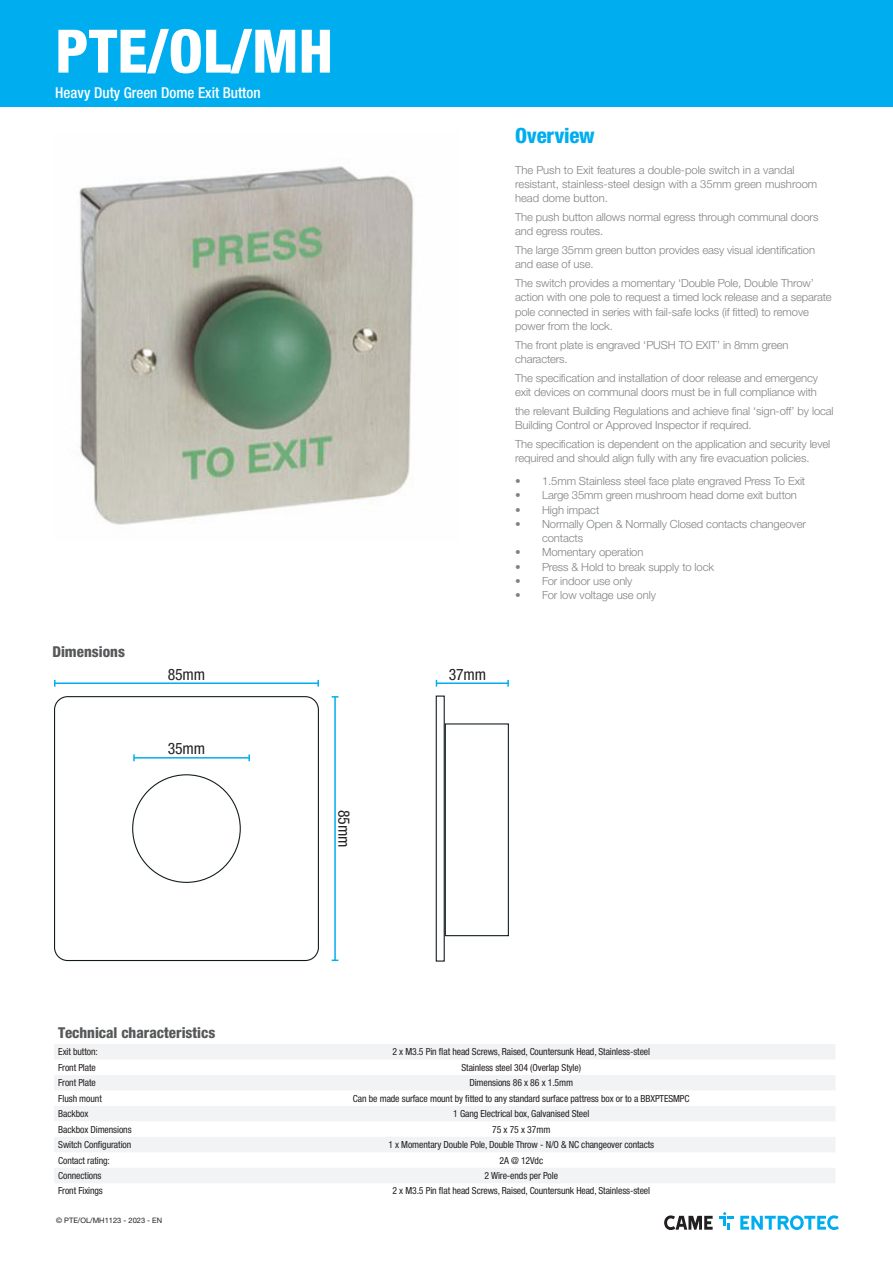
<style>
.page{position:relative;width:893px;height:1263px;background:#fff}
.page>*{position:absolute;margin:0;border:0;box-sizing:border-box;transform-origin:0 0}
.Name{font:800 condensed 60px "Helvetica Neue LTW1 G";color:#fff}
.Presentation{font:800 condensed 21px "Helvetica Neue LTW1 G";letter-spacing:-.01em;color:#00aeef}
.Data{font:condensed 15.75px "Helvetica Neue LTW1 G";letter-spacing:-.01em;color:#231f20}
.t1{font:800 condensed 15px "Helvetica Neue LTW1 G";color:#57585a}
.Max_Performance{font:500 condensed 15px "Helvetica Neue LTW1 G";color:#fff}
.Plus{font:300 11.25px/14.2px "Helvetica Neue LTW1 G";letter-spacing:-.01em;color:#808285}
.Data-2{font:condensed 9.75px "Helvetica Neue LTW1 G";letter-spacing:-.01em;color:#231f20}
.t2{font:7.5px "Helvetica Neue LT Std";color:#231f20}
</style>
<div class="page">
<div style="left:0;top:0;width:893px;height:106px;background:#00aeef"></div>
<svg style="left:54px;top:1044px;width:781px;height:139px;fill:#f2f3f4"></svg>
<svg style="left:664px;top:1215px;width:49px;height:15px"></svg>
<svg style="left:719px;top:1212px;width:14px;height:18px"></svg>
<svg style="left:740px;top:1215px;width:99px;height:15px"></svg>
<img style="left:79px;top:166px;width:335px;height:359px">
<div style="left:54px;top:696px;width:265px;height:265px;border:1px solid #101a1e;border-radius:13px"></div>
<hr style="left:55px;top:682px;width:263px;height:2px;background:#00aeef">
<svg style="left:54px;top:680px;width:2px;height:7px"></svg>
<svg style="left:317px;top:680px;width:2px;height:7px"></svg>
<hr style="left:436px;top:682px;width:72px;height:2px;background:#00aeef">
<svg style="left:507px;top:680px;width:2px;height:7px"></svg>
<hr style="left:134px;top:757px;width:115px;height:1px;background:#00aeef">
<svg style="left:133px;top:754px;width:2px;height:7px"></svg>
<svg style="left:248px;top:754px;width:2px;height:7px"></svg>
<hr style="left:334px;top:697px;width:2px;height:263px;background:#00aeef">
<svg style="left:332px;top:696px;width:6px;height:2px"></svg>
<svg style="left:332px;top:959px;width:6px;height:2px"></svg>
<div style="left:436px;top:695px;width:9px;height:266px;border:1px solid #101a1e"></div>
<div style="left:445px;top:723px;width:64px;height:213px;border:1px solid #101a1e"></div>
<p class="Name" style="left:55px;top:15px;width:279px">PTE/OL/MH</p>
<p class="Max_Performance" style="left:55px;top:83px;width:207px">Heavy Duty Green Dome Exit Button</p>
<p class="t1" style="left:52px;top:642px;width:74px">Dimensions</p>
<p class="Data" style="left:168px;top:665px;width:39px">85mm</p>
<p class="Data" style="left:449px;top:665px;width:39px">37mm</p>
<p class="Data" style="left:168px;top:740px;width:39px">35mm</p>
<p class="Data" style="left:353px;top:810px;width:39px;rotate:90deg">85mm</p>
<p class="Presentation" style="left:515px;top:122px;width:81px">Overview</p>
<p class="Plus" style="left:515px;top:163px;width:304px">The Push to Exit features a double-pole switch in a vandal resistant, stainless-steel design with a 35mm green mushroom head dome button.</p>
<p class="Plus" style="left:515px;top:210px;width:305px">The push button allows normal egress through communal doors and egress routes.</p>
<p class="Plus" style="left:515px;top:243px;width:301px">The large 35mm green button provides easy visual identification and ease of use.</p>
<p class="Plus" style="left:515px;top:276px;width:318px">The switch provides a momentary ‘Double Pole, Double Throw’ action with one pole to request a timed lock release and a separate pole connected in series with fail-safe locks (if fitted) to remove power from the lock.</p>
<p class="Plus" style="left:515px;top:337px;width:275px">The front plate is engraved ‘PUSH TO EXIT’ in 8mm green characters.</p>
<p class="Plus" style="left:515px;top:370px;width:304px">The specification and installation of door release and emergency exit devices on communal doors must be in full compliance with</p>
<p class="Plus" style="left:515px;top:403px;width:320px">the relevant Building Regulations and achieve final ‘sign-off’ by local<br>Building Control or Approved Inspector if required.</p>
<p class="Plus" style="left:515px;top:436px;width:317px">The specification is dependent on the application and security level required and should align fully with any fire evacuation policies.</p>
<p class="Plus" style="left:515px;top:474px;width:292px">• 1.5mm Stainless steel face plate engraved Press To Exit</p>
<p class="Plus" style="left:515px;top:488px;width:283px">• Large 35mm green mushroom head dome exit button</p>
<p class="Plus" style="left:515px;top:502px;width:86px">• High impact</p>
<p class="Plus" style="left:542px;top:517px;width:265px;text-indent:-27px">• Normally Open &amp; Normally Closed contacts changeover contacts</p>
<p class="Plus" style="left:515px;top:545px;width:130px">• Momentary operation</p>
<p class="Plus" style="left:515px;top:559px;width:200px">• Press &amp; Hold to break supply to lock</p>
<p class="Plus" style="left:515px;top:574px;width:119px">• For indoor use only</p>
<p class="Plus" style="left:515px;top:588px;width:142px">• For low voltage use only</p>
<p class="t1" style="left:58px;top:1023px;width:159px">Technical characteristics</p>
<p class="Data-2" style="left:58px;top:1046px;width:41px">Exit button:</p>
<p class="Data-2" style="left:392px;top:1046px;width:259px">2 x M3.5 Pin flat head Screws, Raised, Countersunk Head, Stainless-steel</p>
<p class="Data-2" style="left:58px;top:1061px;width:39px">Front Plate</p>
<p class="Data-2" style="left:461px;top:1061px;width:121px">Stainless steel 304 (Overlap Style)</p>
<p class="Data-2" style="left:58px;top:1077px;width:39px">Front Plate</p>
<p class="Data-2" style="left:469px;top:1077px;width:105px">Dimensions 86 x 86 x 1.5mm</p>
<p class="Data-2" style="left:58px;top:1092px;width:45px">Flush mount</p>
<p class="Data-2" style="left:353px;top:1092px;width:338px">Can be made surface mount by fitted to any standard surface pattress box or to a BBXPTESMPC</p>
<p class="Data-2" style="left:58px;top:1108px;width:32px">Backbox</p>
<p class="Data-2" style="left:453px;top:1108px;width:138px">1 Gang Electrical box, Galvanised Steel</p>
<p class="Data-2" style="left:58px;top:1123px;width:75px">Backbox Dimensions</p>
<p class="Data-2" style="left:492px;top:1123px;width:60px">75 x 75 x 37mm</p>
<p class="Data-2" style="left:58px;top:1139px;width:75px">Switch Configuration</p>
<p class="Data-2" style="left:388px;top:1139px;width:267px">1 x Momentary Double Pole, Double Throw - N/O &amp; NC changeover contacts</p>
<p class="Data-2" style="left:58px;top:1154px;width:53px">Contact rating:</p>
<p class="Data-2" style="left:499px;top:1154px;width:45px">2A @ 12Vdc</p>
<p class="Data-2" style="left:58px;top:1170px;width:45px">Connections</p>
<p class="Data-2" style="left:485px;top:1170px;width:75px">2 Wire-ends per Pole</p>
<p class="Data-2" style="left:58px;top:1185px;width:46px">Front Fixings</p>
<p class="Data-2" style="left:392px;top:1185px;width:259px">2 x M3.5 Pin flat head Screws, Raised, Countersunk Head, Stainless-steel</p>
<p class="t2" style="left:56px;top:1216px;width:108px">© PTE/OL/MH1123 - 2023 - EN</p>
</div>
